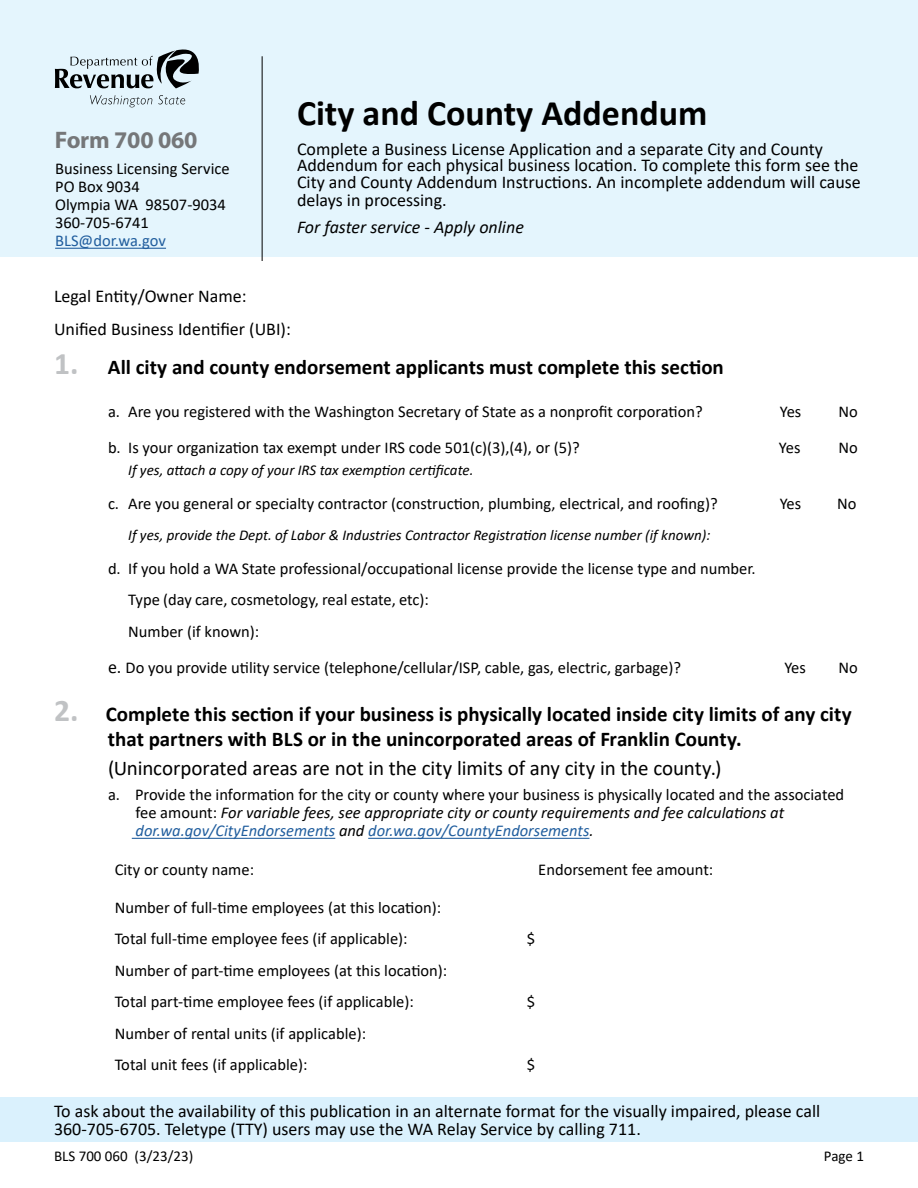
<style>
.page{position:relative;width:918px;height:1188px;background:#fff}
.page>*{position:absolute;margin:0;border:0;box-sizing:border-box;transform-origin:0 0}
.Heading_1__Title_of{font:700 36px "Calibri";color:#000}
.Form_number_at_top{font:700 24px "Myriad Pro";letter-spacing:-.01em;color:#757779}
.Heading_2{font:700 21px/25.2px "Calibri";color:#000}
.Heading_2-2{font:21px "Calibri";letter-spacing:-.005em;color:#000}
.Normal__P{font:18px/17px "Calibri";color:#000}
.Normal__P-2{font:italic 18px "Calibri";color:#000}
.Normal__P-3{font:16.5px/18px "Calibri";color:#000}
.Normal__P-4{font:italic 15px "Calibri";color:#000}
.t1{font:15px "Calibri";color:#000}
.s1{color:#215e9e}
.s2{font-size:31.5px;color:#c0c2c4}
.s3{font-size:18px}
.s4{font-style:italic}
.s5{font-style:italic;color:#215e9e}
</style>
<div class="page">
<div style="left:0;top:0;width:918px;height:256px;background:#e4f5fd"></div>
<svg style="left:90px;top:95px;width:62px;height:12px"></svg>
<svg style="left:158px;top:95px;width:27px;height:9px"></svg>
<svg style="left:55px;top:49px;width:144px;height:39px"></svg>
<hr style="left:262px;top:56px;width:1px;height:205px;background:#000">
<div style="left:0;top:1097px;width:918px;height:44px;background:#daf1fd"></div>
<hr style="left:55px;top:248px;width:111px;height:1px;background:#215e9e">
<hr style="left:132px;top:838px;width:203px;height:1px;background:#215e9e">
<hr style="left:368px;top:838px;width:221px;height:1px;background:#215e9e">
<p class="Form_number_at_top" style="left:55px;top:124px;width:144px">Form 700 060</p>
<p class="Normal__P-3" style="left:55px;top:159px;width:176px">Business Licensing Service<br>PO Box 9034<br>Olympia WA 98507-9034<br>360-705-6741<br><span class="s1">BLS@dor.wa.gov</span></p>
<h1 class="Heading_1__Title_of" style="left:297px;top:87px;width:412px">City and County Addendum</h1>
<p class="Normal__P" style="left:297px;top:140px;width:565px">Complete a Business License Application and a separate City and County Addendum for each physical business location. To complete this form see the City and County Addendum Instructions. An incomplete addendum will cause delays in processing.</p>
<p class="Normal__P-2" style="left:297px;top:214px;width:228px">For faster service - Apply online</p>
<p class="Normal__P" style="left:54px;top:288px;width:194px">Legal Entity/Owner Name:</p>
<p class="Normal__P" style="left:54px;top:321px;width:238px">Unified Business Identifier (UBI):</p>
<h2 class="Heading_2" style="left:54px;top:355px;width:671px"><span class="s2">1.</span> All city and county endorsement applicants must complete this section</h2>
<p class="Normal__P-3" style="left:108px;top:402px;width:596px">a. Are you registered with the Washington Secretary of State as a nonprofit corporation?</p>
<p class="Normal__P-3" style="left:780px;top:402px;width:23px">Yes</p>
<p class="Normal__P-3" style="left:838px;top:402px;width:21px">No</p>
<p class="Normal__P-3" style="left:108px;top:438px;width:473px">b. Is your organization tax exempt under IRS code 501(c)(3),(4), or (5)?</p>
<p class="Normal__P-3" style="left:779px;top:438px;width:23px">Yes</p>
<p class="Normal__P-3" style="left:838px;top:438px;width:21px">No</p>
<p class="Normal__P-4" style="left:128px;top:460px;width:347px">If yes, attach a copy of your IRS tax exemption certificate.</p>
<p class="Normal__P-3" style="left:108px;top:494px;width:611px">c. Are you general or specialty contractor (construction, plumbing, electrical, and roofing)?</p>
<p class="Normal__P-3" style="left:780px;top:494px;width:23px">Yes</p>
<p class="Normal__P-3" style="left:837px;top:494px;width:21px">No</p>
<p class="Normal__P-4" style="left:128px;top:525px;width:584px">If yes, provide the Dept. of Labor &amp; Industries Contractor Registration license number (if known):</p>
<p class="Normal__P-3" style="left:108px;top:559px;width:649px">d. If you hold a WA State professional/occupational license provide the license type and number.</p>
<p class="Normal__P-3" style="left:128px;top:591px;width:302px">Type (day care, cosmetology, real estate, etc):</p>
<p class="Normal__P-3" style="left:108px;top:613px;width:575px;line-height:36px;text-indent:20px">Number (if known):<br><span class="s3">e.</span> Do you provide utility service (telephone/cellular/ISP, cable, gas, electric, garbage)?</p>
<p class="Normal__P-3" style="left:784px;top:658px;width:23px">Yes</p>
<p class="Normal__P-3" style="left:838px;top:658px;width:21px">No</p>
<h2 class="Heading_2" style="left:108px;top:701px;width:745px;text-indent:-54px"><span class="s2">2.</span> Complete this section if your business is physically located inside city limits of any city that partners with BLS or in the unincorporated areas of Franklin County.</h2>
<h2 class="Heading_2-2" style="left:108px;top:753px;width:615px">(Unincorporated areas are not in the city limits of any city in the county.)</h2>
<p class="Normal__P-3" style="left:136px;top:786px;width:710px;text-indent:-28px">a. Provide the information for the city or county where your business is physically located and the associated fee amount: <span class="s4">For variable fees, see appropriate city or county requirements and fee calculations at </span><span class="s5">dor.wa.gov/CityEndorsements</span> <span class="s4">and</span> <span class="s5">dor.wa.gov/CountyEndorsements</span><span class="s4">.</span></p>
<p class="Normal__P-3" style="left:115px;top:860px;width:141px">City or county name:</p>
<p class="Normal__P-3" style="left:538px;top:860px;width:177px">Endorsement fee amount:</p>
<p class="Normal__P-3" style="left:115px;top:898px;width:328px">Number of full-time employees (at this location):</p>
<p class="Normal__P-3" style="left:115px;top:930px;width:294px">Total full-time employee fees (if applicable):</p>
<p class="Normal__P-3" style="left:527px;top:930px;width:10px">$</p>
<p class="Normal__P-3" style="left:115px;top:961px;width:334px">Number of part-time employees (at this location):</p>
<p class="Normal__P-3" style="left:115px;top:993px;width:301px">Total part-time employee fees (if applicable):</p>
<p class="Normal__P-3" style="left:527px;top:993px;width:10px">$</p>
<p class="Normal__P-3" style="left:115px;top:1024px;width:253px">Number of rental units (if applicable):</p>
<p class="Normal__P-3" style="left:115px;top:1056px;width:194px">Total unit fees (if applicable):</p>
<p class="Normal__P-3" style="left:527px;top:1056px;width:10px">$</p>
<p class="Normal__P" style="left:54px;top:1102px;width:768px">To ask about the availability of this publication in an alternate format for the visually impaired, please call</p>
<p class="Normal__P" style="left:54px;top:1120px;width:588px">360-705-6705. Teletype (TTY) users may use the WA Relay Service by calling 711.</p>
<p class="t1" style="left:54px;top:1145px;width:141px">BLS 700 060 (3/23/23)</p>
<p class="t1" style="left:824px;top:1145px;width:42px">Page 1</p>
</div>
